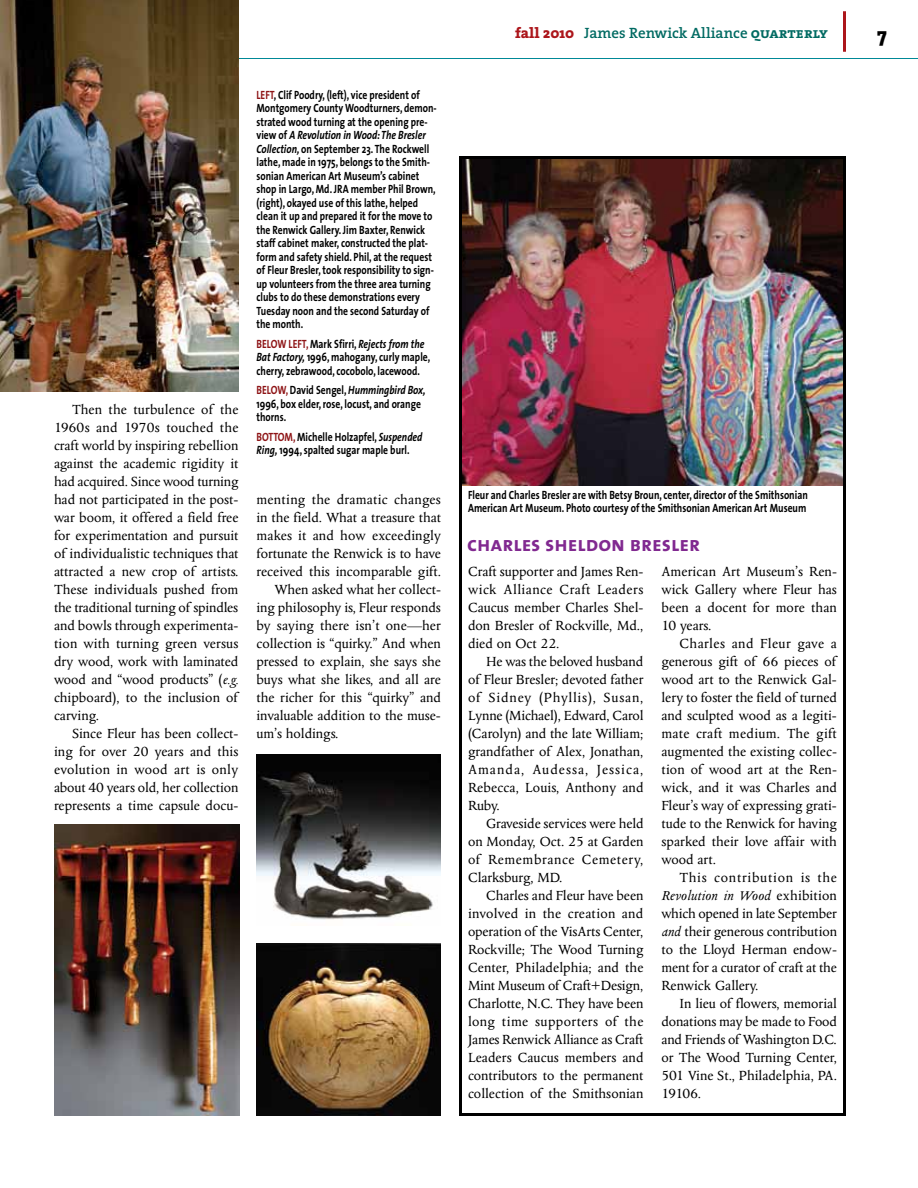
<style>
.page{position:relative;width:918px;height:1188px;background:#fff}
.page>*{position:absolute;margin:0;border:0;box-sizing:border-box;transform-origin:0 0}
.t1{font:21px "The Sans Bold Caps";color:#812990}
.t2{font:800 21px "The Serif";color:#000}
.t3{font:15px/18px "Columbus";color:#000;text-align:justify}
.t4{font:600 15px "The Serif";color:#006a62}
.t5{font:15px "Columbus";letter-spacing:.02em;color:#000}
.t6{font:700 12px/13.5px "The Sans";color:#000;scale:.8 1}
.s1{font-style:italic}
.s2{color:#8e1416}
.s3{font-weight:800;color:#ac161b}
.s4{font-family:"The Serif Bold Caps";font-weight:400}
</style>
<div class="page">
<img style="left:463px;top:160px;width:379px;height:325px">
<hr style="left:0;top:58px;width:918px;height:1px;background:#008997">
<hr style="left:843px;top:11px;width:3px;height:41px;background:#ac161b">
<img style="left:256px;top:755px;width:185px;height:165px">
<img style="left:54px;top:825px;width:186px;height:291px">
<div style="left:459px;top:156px;width:387px;height:960px;border:3px solid #000"></div>
<img style="left:256px;top:944px;width:185px;height:172px">
<img style="left:0;top:0;width:238px;height:392px">
<p class="t3" style="left:54px;top:400px;width:186px;text-indent:18px">Then the turbulence of the 1960s and 1970s touched the craft world by inspiring rebellion against the academic rigidity it had acquired. Since wood turning had not participated in the post&shy;war boom, it offered a field free for experimentation and pursuit of individualistic techniques that attracted a new crop of artists.<br>These individuals pushed from the traditional turning of spindles and bowls through experimenta&shy;tion with turning green versus dry wood, work with laminated wood and “wood products” (<span class="s1">e.g. </span>chipboard), to the inclusion of carving.</p>
<p class="t3" style="left:54px;top:724px;width:186px;text-indent:18px">Since Fleur has been collect&shy;ing for over 20 years and this evolution in wood art is only about 40 years old, her collection represents a time capsule docu-</p>
<p class="t6" style="left:256px;top:88px;width:227px"><span class="s2">LEFT</span>, Clif Poodry, (left), vice president of Montgomery County Woodturners, demon&shy;strated wood turning at the opening pre&shy;view of <span class="s1">A Revolution in Wood: The Bresler Collection,</span> on September 23. The Rockwell lathe, made in 1975, belongs to the Smith&shy;sonian American Art Museum’s cabinet shop in Largo, Md. JRA member Phil Brown, (right), okayed use of this lathe, helped clean it up and prepared it for the move to the Renwick Gallery. Jim Baxter, Renwick staff cabinet maker, constructed the plat&shy;form and safety shield. Phil, at the request of Fleur Bresler, took responsibility to sign&shy;up volunteers from the three area turning clubs to do these demonstrations every Tuesday noon and the second Saturday of the month.</p>
<p class="t6" style="left:256px;top:337px;width:219px"><span class="s2">BELOW LEFT,</span> Mark Sfirri, <span class="s1">Rejects from the<br>Bat Factory,</span> 1996, mahogany, curly maple, cherry, zebrawood, cocobolo, lacewood.</p>
<p class="t6" style="left:256px;top:383px;width:213px"><span class="s2">BELOW,</span> David Sengel, <span class="s1">Hummingbird Box,<br></span>1996, box elder, rose, locust, and orange thorns.</p>
<p class="t6" style="left:256px;top:430px;width:209px"><span class="s2">BOTTOM,</span> Michelle Holzapfel, <span class="s1">Suspended<br>Ring,</span> 1994, spalted sugar maple burl.</p>
<p class="t5" style="left:256px;top:492px;width:186px">menting the dramatic changes</p>
<p class="t3" style="left:256px;top:509px;width:186px">in the field. What a treasure that</p>
<p class="t3" style="left:256px;top:527px;width:186px">makes it and how exceedingly</p>
<p class="t3" style="left:256px;top:545px;width:186px">fortunate the Renwick is to have</p>
<p class="t3" style="left:256px;top:563px;width:186px">received this incomparable gift.</p>
<p class="t3" style="left:274px;top:581px;width:168px">When asked what her collect-</p>
<p class="t3" style="left:256px;top:599px;width:186px">ing philosophy is, Fleur responds</p>
<p class="t3" style="left:256px;top:617px;width:186px">by saying there isn’t one—her</p>
<p class="t3" style="left:256px;top:635px;width:186px">collection is “quirky.” And when</p>
<p class="t3" style="left:256px;top:653px;width:186px">pressed to explain, she says she</p>
<p class="t3" style="left:256px;top:671px;width:186px">buys what she likes, and all are</p>
<p class="t3" style="left:256px;top:689px;width:186px">the richer for this “quirky” and</p>
<p class="t3" style="left:256px;top:707px;width:186px">invaluable addition to the muse-</p>
<p class="t3" style="left:256px;top:725px;width:84px">um’s holdings.</p>
<p class="t4" style="left:515px;top:20px;width:314px"><span class="s3">fall 2010</span> James Renwick Alliance <span class="s4">quarterly</span></p>
<h1 class="t2" style="left:877px;top:17px;width:11px">7</h1>
<p class="t6" style="left:468px;top:488px;width:426px">Fleur and Charles Bresler are with Betsy Broun, center, director of the Smithsonian<br>American Art Museum. Photo courtesy of the Smithsonian American Art Museum</p>
<h1 class="t1" style="left:467px;top:526px;width:234px">charles sheldon bresler</h1>
<p class="t3" style="left:468px;top:563px;width:177px">Craft supporter and James Ren&shy;wick Alliance Craft Leaders Caucus member Charles Shel&shy;don Bresler of Rockville, Md., died on Oct 22.</p>
<p class="t3" style="left:468px;top:653px;width:177px;text-indent:18px">He was the beloved husband of Fleur Bresler; devoted father of Sidney (Phyllis), Susan, Lynne (Michael), Edward, Carol (Carolyn) and the late William; grandfather of Alex, Jonathan, Amanda, Audessa, Jessica, Rebecca, Louis, Anthony and Ruby.</p>
<p class="t3" style="left:468px;top:815px;width:177px;text-indent:18px">Graveside services were held on Monday, Oct. 25 at Garden of Remembrance Cemetery, Clarksburg, MD.</p>
<p class="t3" style="left:468px;top:887px;width:177px;text-indent:18px">Charles and Fleur have been involved in the creation and operation of the VisArts Center, Rockville; The Wood Turning Center, Philadelphia; and the Mint Museum of Craft+Design, Charlotte, N.C. They have been long time supporters of the James Renwick Alliance as Craft Leaders Caucus members and contributors to the permanent collection of the Smithsonian</p>
<p class="t3" style="left:662px;top:563px;width:177px">American Art Museum’s Ren&shy;wick Gallery where Fleur has been a docent for more than 10 years.</p>
<p class="t3" style="left:662px;top:635px;width:177px;text-indent:18px">Charles and Fleur gave a generous gift of 66 pieces of wood art to the Renwick Gal&shy;lery to foster the field of turned and sculpted wood as a legiti&shy;mate craft medium. The gift augmented the existing collec&shy;tion of wood art at the Ren&shy;wick, and it was Charles and Fleur’s way of expressing grati&shy;tude to the Renwick for having sparked their love affair with wood art.</p>
<p class="t3" style="left:661px;top:869px;width:177px;text-indent:18px">This contribution is the <span class="s1">Revolution in Wood</span> exhibition which opened in late September <span class="s1">and</span> their generous contribution to the Lloyd Herman endow&shy;ment for a curator of craft at the Renwick Gallery.</p>
<p class="t3" style="left:662px;top:995px;width:177px;text-indent:18px">In lieu of flowers, memorial donations may be made to Food and Friends of Washington D.C. or The Wood Turning Center, 501 Vine St., Philadelphia, PA.<br>19106.</p>
</div>
